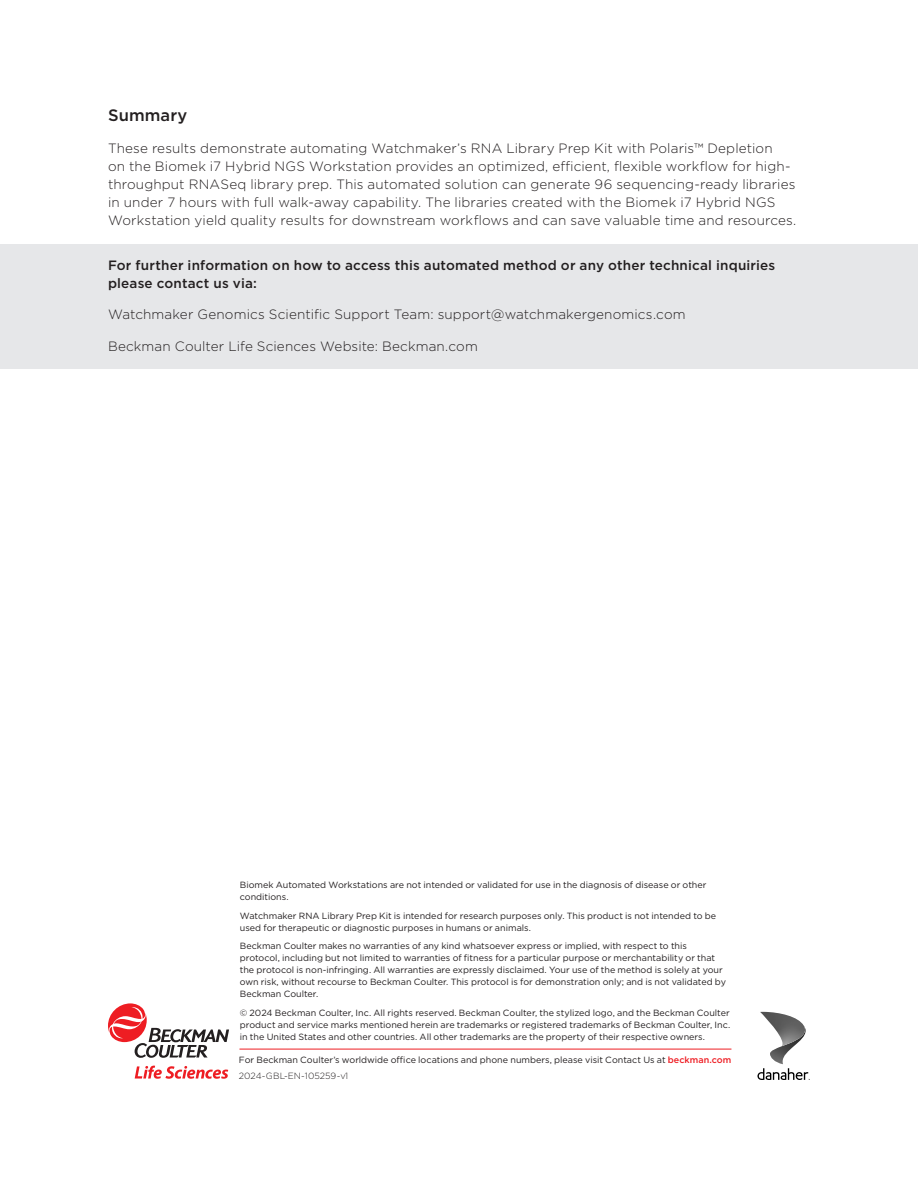
<style>
.page{position:relative;width:918px;height:1188px;background:#fff}
.page>*{position:absolute;margin:0;border:0;box-sizing:border-box;transform-origin:0 0}
.Doc_-_Header{font:500 16.5px "Gotham";letter-spacing:.01em;color:#231f20}
.Doc_-_Body{font:300 13.5px/18px "Gotham";letter-spacing:.01em;color:#231f20}
.Doc_-_Body-2{font:500 13.5px/18px "Gotham";letter-spacing:.015em;color:#231f20}
.t1{font:9px/12px "Gotham";color:#231f20}
.s1{font-weight:500;color:#ee1d23}
.s2{font-weight:300}
</style>
<div class="page">
<hr style="left:239px;top:1049px;width:492px;height:1px;background:#ee1d23">
<svg style="left:108px;top:1003px;width:121px;height:55px"></svg>
<svg style="left:135px;top:1066px;width:93px;height:13px"></svg>
<svg style="left:757px;top:1068px;width:53px;height:12px"></svg>
<img style="left:770px;top:1028px;width:36px;height:36px">
<img style="left:760px;top:1012px;width:45px;height:34px">
<div style="left:0;top:245px;width:918px;height:124px;background:#e6e7e9"></div>
<p class="Doc_-_Header" style="left:108px;top:105px;width:81px">Summary</p>
<p class="Doc_-_Body" style="left:108px;top:139px;width:690px">These results demonstrate automating Watchmaker’s RNA Library Prep Kit with Polaris™ Depletion<br>on the Biomek i7 Hybrid NGS Workstation provides an optimized, efficient, flexible workflow for high&shy;throughput RNASeq library prep. This automated solution can generate 96 sequencing-ready libraries in under 7 hours with full walk-away capability. The libraries created with the Biomek i7 Hybrid NGS Workstation yield quality results for downstream workflows and can save valuable time and resources.</p>
<p class="Doc_-_Body-2" style="left:108px;top:256px;width:669px">For further information on how to access this automated method or any other technical inquiries please contact us via:</p>
<p class="Doc_-_Body" style="left:108px;top:305px;width:579px">Watchmaker Genomics Scientific Support Team: support@watchmakergenomics.com</p>
<p class="Doc_-_Body" style="left:108px;top:337px;width:371px">Beckman Coulter Life Sciences Website: Beckman.com</p>
<p class="t1" style="left:240px;top:878px;width:468px">Biomek Automated Workstations are not intended or validated for use in the diagnosis of disease or other conditions.</p>
<p class="t1" style="left:240px;top:909px;width:478px">Watchmaker RNA Library Prep Kit is intended for research purposes only. This product is not intended to be used for therapeutic or diagnostic purposes in humans or animals.</p>
<p class="t1" style="left:240px;top:940px;width:488px">Beckman Coulter makes no warranties of any kind whatsoever express or implied, with respect to this protocol, including but not limited to warranties of fitness for a particular purpose or merchantability or that the protocol is non-infringing. All warranties are expressly disclaimed. Your use of the method is solely at your own risk, without recourse to Beckman Coulter. This protocol is for demonstration only; and is not validated by Beckman Coulter.</p>
<p class="t1" style="left:240px;top:1007px;width:492px;text-align:justify">© 2024 Beckman Coulter, Inc. All rights reserved. Beckman Coulter, the stylized logo, and the Beckman Coulter product and service marks mentioned herein are trademarks or registered trademarks of Beckman Coulter, Inc. in the United States and other countries. All other trademarks are the property of their respective owners.</p>
<p class="t1" style="left:239px;top:1051px;width:494px;line-height:16.2px">For Beckman Coulter’s worldwide office locations and phone numbers, please visit Contact Us at <span class="s1">beckman.com<br></span><span class="s2">2024-GBL-EN-105259-v1</span></p>
</div>
